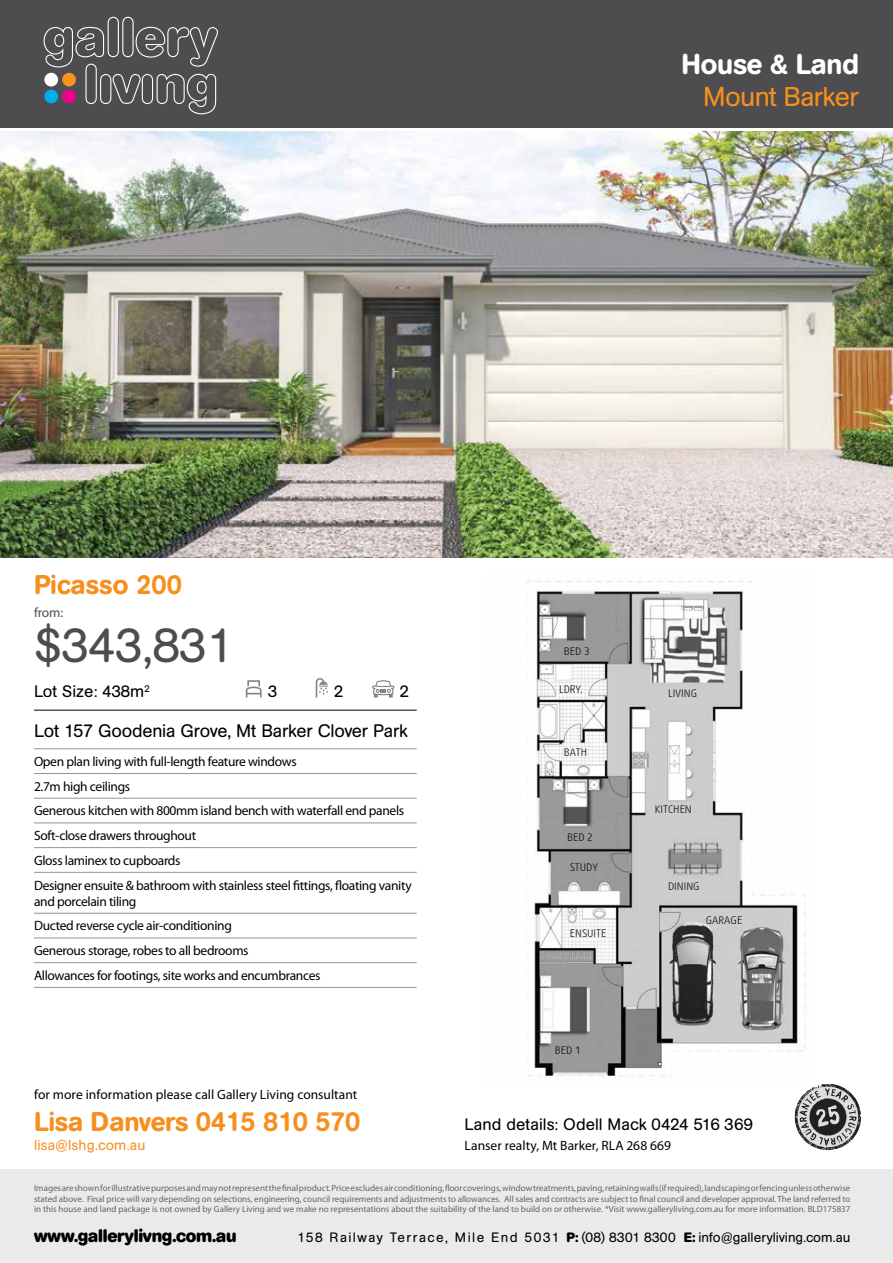
<style>
.page{position:relative;width:893px;height:1263px;background:#fff}
.page>*{position:absolute;margin:0;border:0;box-sizing:border-box;transform-origin:0 0}
.t1{font:48px "AG Book Rounded";color:#4d4d4f}
.t2{font:500 28.5px "AG Book Rounded";letter-spacing:-.01em;color:#fff}
.t3{font:500 27px "AG Book Rounded";letter-spacing:-.01em;color:#f78f1e}
.t4{font:27px "AG Book Rounded";letter-spacing:-.025em;color:#f78f1e}
.t5{font:18px "AG Book Rounded";letter-spacing:-.01em;color:#000}
.t6{font:700 18px "AG Book Rounded";letter-spacing:-.01em;color:#000}
.t7{font:16.5px "AG Book Rounded";color:#000}
.t8{font:14.25px "AG Book Rounded";letter-spacing:.01em;color:#f78f1e}
.t9{font:13.5px/24.8px "Myriad Pro";letter-spacing:-.025em;color:#000}
.t10{font:13.5px "Myriad Pro";letter-spacing:.005em;color:#000}
.t11{font:13.5px "AG Book Rounded";letter-spacing:.035em;color:#000}
.t12{font:13.5px "Myriad Pro";color:#4d4d4f}
.t13{font:10.5px "Sys";color:#000}
.t14{font:9px/10.5px "Myriad Pro";color:#636466;text-align:justify}
.s1{font-weight:700}
</style>
<div class="page">
<div style="left:0;top:0;width:893px;height:128px;background:#4d4d4f"></div>
<svg style="left:44px;top:17px;width:174px;height:97px"></svg>
<div style="left:0;top:1169px;width:893px;height:94px;background:#eaeaeb"></div>
<hr style="left:34px;top:710px;width:383px;height:1px;background:#000">
<hr style="left:34px;top:748px;width:383px;height:1px;background:#939598">
<hr style="left:34px;top:773px;width:383px;height:1px;background:#939598">
<hr style="left:34px;top:798px;width:383px;height:1px;background:#939598">
<hr style="left:34px;top:823px;width:383px;height:1px;background:#939598">
<hr style="left:34px;top:847px;width:383px;height:1px;background:#939598">
<hr style="left:34px;top:872px;width:383px;height:1px;background:#939598">
<hr style="left:34px;top:913px;width:383px;height:1px;background:#939598">
<hr style="left:34px;top:938px;width:383px;height:1px;background:#939598">
<hr style="left:34px;top:962px;width:383px;height:1px;background:#939598">
<hr style="left:34px;top:987px;width:383px;height:1px;background:#939598">
<svg style="left:246px;top:680px;width:16px;height:17px"></svg>
<svg style="left:316px;top:678px;width:12px;height:19px"></svg>
<svg style="left:372px;top:680px;width:22px;height:17px"></svg>
<img style="left:0;top:132px;width:893px;height:425px">
<img style="left:527px;top:581px;width:279px;height:499px">
<svg style="left:794px;top:1083px;width:67px;height:67px"></svg>
<h2 class="t2" style="left:682px;top:47px;width:179px">House &amp; Land</h2>
<h3 class="t4" style="left:703px;top:82px;width:157px">Mount Barker</h3>
<h3 class="t3" style="left:34px;top:569px;width:149px">Picasso 200</h3>
<h3 class="t12" style="left:34px;top:604px;width:31px">from:</h3>
<h1 class="t1" style="left:34px;top:618px;width:201px">$343,831</h1>
<h3 class="t7" style="left:34px;top:682px;width:117px">Lot Size: 438m<sup>2</sup></h3>
<h3 class="t7" style="left:268px;top:682px;width:11px">3</h3>
<h3 class="t7" style="left:334px;top:682px;width:11px">2</h3>
<h3 class="t7" style="left:400px;top:682px;width:11px">2</h3>
<h3 class="t5" style="left:34px;top:720px;width:375px">Lot 157 Goodenia Grove, Mt Barker Clover Park</h3>
<p class="t9" style="left:34px;top:749px;width:379px">Open plan living with full-length feature windows<br>2.7m high ceilings<br>Generous kitchen with 800mm island bench with waterfall end panels Soft-close drawers throughout<br>Gloss laminex to cupboards<br>Designer ensuite &amp; bathroom with stainless steel fittings, floating vanity</p>
<h3 class="t9" style="left:34px;top:889px;width:288px">and porcelain tiling<br>Ducted reverse cycle air-conditioning<br>Generous storage, robes to all bedrooms<br>Allowances for footings, site works and encumbrances</h3>
<h3 class="t10" style="left:34px;top:1086px;width:325px">for more information please call Gallery Living consultant</h3>
<h3 class="t3" style="left:34px;top:1106px;width:328px">Lisa Danvers 0415 810 570</h3>
<h3 class="t8" style="left:34px;top:1137px;width:113px">lisa@lshg.com.au</h3>
<p class="t13" style="left:564px;top:644px;width:27px">BED 3</p>
<p class="t13" style="left:559px;top:682px;width:25px">LDRY.</p>
<p class="t13" style="left:564px;top:745px;width:25px">BATH</p>
<p class="t13" style="left:567px;top:830px;width:27px">BED 2</p>
<p class="t13" style="left:570px;top:861px;width:30px">STUDY</p>
<p class="t13" style="left:570px;top:926px;width:38px">ENSUITE</p>
<p class="t13" style="left:555px;top:1043px;width:27px">BED 1</p>
<p class="t13" style="left:668px;top:686px;width:31px">LIVING</p>
<p class="t13" style="left:655px;top:802px;width:39px">KITCHEN</p>
<p class="t13" style="left:668px;top:880px;width:33px">DINING</p>
<p class="t13" style="left:706px;top:913px;width:38px">GARAGE</p>
<h3 class="t7" style="left:465px;top:1115px;width:290px">Land details: Odell Mack 0424 516 369</h3>
<h3 class="t10" style="left:465px;top:1137px;width:208px">Lanser realty, Mt Barker, RLA 268 669</h3>
<p class="t14" style="left:34px;top:1183px;width:818px">Images are shown for illustrative purposes and may not represent the final product. Price excludes air conditioning, floor coverings, window treatments, paving, retaining walls (if required), landscaping or fencing unless otherwise stated above. Final price will vary depending on selections, engineering, council requirements and adjustments to allowances. All sales and contracts are subject to final council and developer approval. The land referred to in this house and land package is not owned by Gallery Living and we make no representations about the suitability of the land to build on or otherwise. *Visit www.galleryliving.com.au for more information. BLD175837</p>
<h3 class="t6" style="left:34px;top:1226px;width:204px">www.gallerylivng.com.au</h3>
<h3 class="t11" style="left:297px;top:1230px;width:555px">158 Railway Terrace, Mile End 5031 <span class="s1">P:</span> (08) 8301 8300 <span class="s1">E:</span> info@galleryliving.com.au</h3>
</div>
